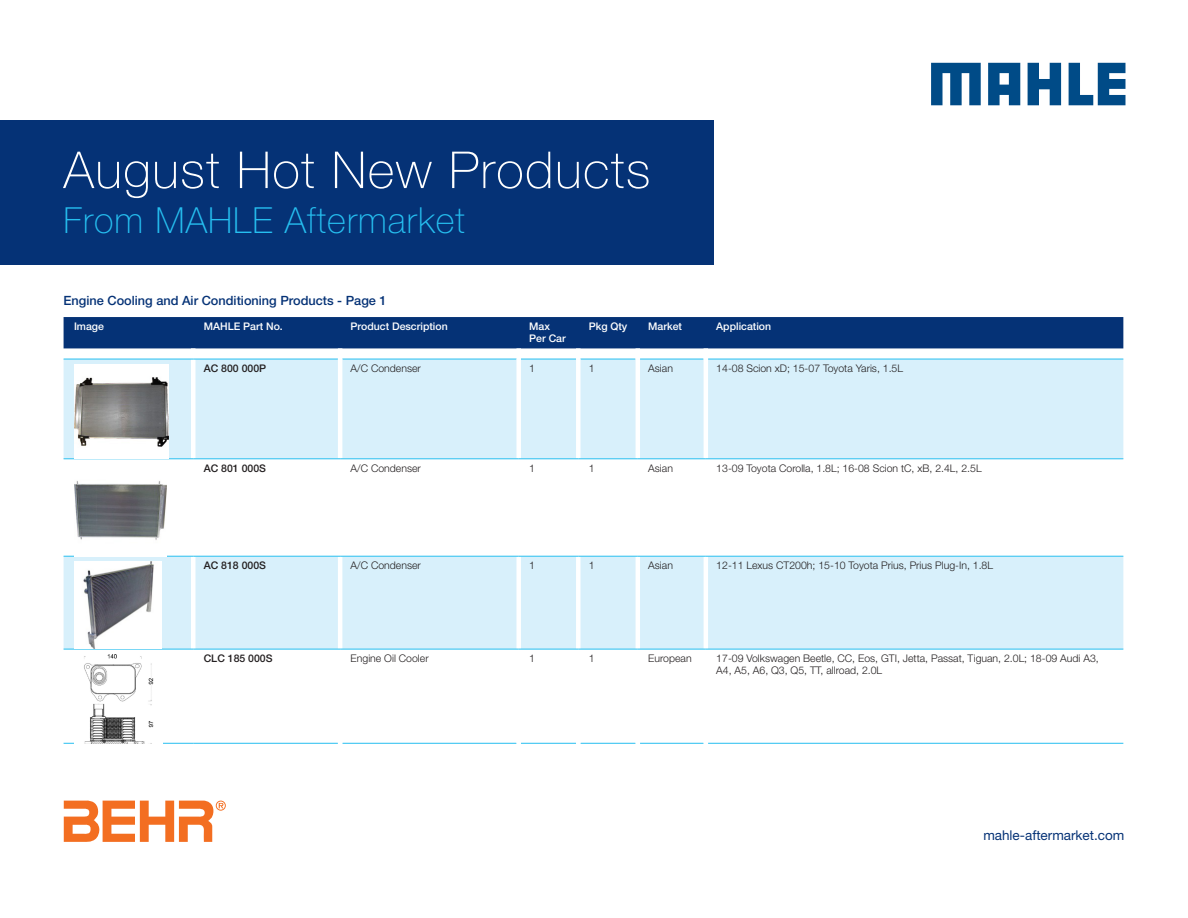
<style>
.page{position:relative;width:1188px;height:918px;background:#fff}
.page>*{position:absolute;margin:0;border:0;box-sizing:border-box;transform-origin:0 0}
.t1{font:100 51px "Helvetica Neue LT Pro";letter-spacing:.03em;color:#fff}
.t2{font:100 36px "Helvetica Neue";letter-spacing:.03em;color:#26bff0}
.t3{font:13.5px "Helvetica Neue LT Pro";color:#053276}
.XX___100___Copy___He{font:500 12.75px "Helvetica Neue LT Pro";color:#053276}
.AM___100___Narrow{font:300 10.5px/12px "Helvetica Neue LT Pro";color:#231f20}
.AM___100___Narrow-2{font:500 10.5px/12px "Helvetica Neue LT Pro";color:#fff}
.AM___100___Narrow-3{font:500 10.5px "Helvetica Neue LT Pro";color:#231f20}
</style>
<div class="page">
<div style="left:0;top:120px;width:714px;height:145px;background:#053276"></div>
<svg style="left:931px;top:63px;width:50px;height:42px"></svg>
<svg style="left:1028px;top:63px;width:33px;height:42px"></svg>
<svg style="left:1069px;top:63px;width:56px;height:42px"></svg>
<svg style="left:988px;top:63px;width:32px;height:42px"></svg>
<div style="left:64px;top:317px;width:1059px;height:31px;background:#053276"></div>
<div style="left:64px;top:360px;width:1059px;height:99px;background:#d8f0fb"></div>
<svg style="left:64px;top:484px;width:1059px;height:259px"></svg>
<div style="left:191px;top:359px;width:5px;height:100px;background:#fff"></div>
<div style="left:191px;top:459px;width:5px;height:97px;background:#fff"></div>
<hr style="left:338px;top:459px;width:4px;height:97px;background:#fff">
<div style="left:516px;top:459px;width:5px;height:97px;background:#fff"></div>
<div style="left:576px;top:459px;width:5px;height:97px;background:#fff"></div>
<hr style="left:636px;top:459px;width:4px;height:97px;background:#fff">
<div style="left:191px;top:556px;width:5px;height:93px;background:#fff"></div>
<hr style="left:338px;top:556px;width:4px;height:93px;background:#fff">
<div style="left:516px;top:556px;width:5px;height:93px;background:#fff"></div>
<div style="left:576px;top:556px;width:5px;height:93px;background:#fff"></div>
<hr style="left:636px;top:556px;width:4px;height:93px;background:#fff">
<div style="left:191px;top:649px;width:5px;height:94px;background:#fff"></div>
<hr style="left:64px;top:359px;width:129px;height:1px;background:#26bff0">
<hr style="left:193px;top:359px;width:145px;height:1px;background:#26bff0">
<hr style="left:342px;top:359px;width:174px;height:1px;background:#26bff0">
<hr style="left:521px;top:359px;width:55px;height:1px;background:#26bff0">
<hr style="left:581px;top:359px;width:55px;height:1px;background:#26bff0">
<hr style="left:640px;top:359px;width:64px;height:1px;background:#26bff0">
<hr style="left:708px;top:359px;width:415px;height:1px;background:#26bff0">
<hr style="left:64px;top:743px;width:129px;height:1px;background:#26bff0">
<hr style="left:193px;top:743px;width:145px;height:1px;background:#26bff0">
<hr style="left:342px;top:743px;width:174px;height:1px;background:#26bff0">
<hr style="left:521px;top:743px;width:55px;height:1px;background:#26bff0">
<hr style="left:581px;top:743px;width:55px;height:1px;background:#26bff0">
<hr style="left:640px;top:743px;width:64px;height:1px;background:#26bff0">
<hr style="left:708px;top:743px;width:415px;height:1px;background:#26bff0">
<hr style="left:338px;top:649px;width:4px;height:94px;background:#fff">
<div style="left:516px;top:649px;width:5px;height:94px;background:#fff"></div>
<div style="left:576px;top:649px;width:5px;height:94px;background:#fff"></div>
<hr style="left:636px;top:649px;width:4px;height:94px;background:#fff">
<hr style="left:338px;top:359px;width:4px;height:100px;background:#fff">
<div style="left:516px;top:359px;width:5px;height:100px;background:#fff"></div>
<div style="left:576px;top:359px;width:5px;height:100px;background:#fff"></div>
<hr style="left:636px;top:359px;width:4px;height:100px;background:#fff">
<hr style="left:704px;top:359px;width:4px;height:100px;background:#fff">
<hr style="left:704px;top:459px;width:4px;height:97px;background:#fff">
<hr style="left:704px;top:556px;width:4px;height:93px;background:#fff">
<hr style="left:704px;top:649px;width:4px;height:94px;background:#fff">
<hr style="left:64px;top:459px;width:129px;height:1px;background:#26bff0">
<hr style="left:193px;top:459px;width:147px;height:1px;background:#26bff0">
<hr style="left:340px;top:459px;width:179px;height:1px;background:#26bff0">
<hr style="left:519px;top:459px;width:59px;height:1px;background:#26bff0">
<hr style="left:578px;top:459px;width:60px;height:1px;background:#26bff0">
<hr style="left:638px;top:459px;width:68px;height:1px;background:#26bff0">
<hr style="left:706px;top:459px;width:417px;height:1px;background:#26bff0">
<hr style="left:64px;top:556px;width:129px;height:1px;background:#26bff0">
<hr style="left:193px;top:556px;width:147px;height:1px;background:#26bff0">
<hr style="left:340px;top:556px;width:179px;height:1px;background:#26bff0">
<hr style="left:519px;top:556px;width:59px;height:1px;background:#26bff0">
<hr style="left:578px;top:556px;width:60px;height:1px;background:#26bff0">
<hr style="left:638px;top:556px;width:68px;height:1px;background:#26bff0">
<hr style="left:706px;top:556px;width:417px;height:1px;background:#26bff0">
<hr style="left:64px;top:649px;width:129px;height:1px;background:#26bff0">
<hr style="left:193px;top:649px;width:147px;height:1px;background:#26bff0">
<hr style="left:340px;top:649px;width:179px;height:1px;background:#26bff0">
<hr style="left:519px;top:649px;width:59px;height:1px;background:#26bff0">
<hr style="left:578px;top:649px;width:60px;height:1px;background:#26bff0">
<hr style="left:638px;top:649px;width:68px;height:1px;background:#26bff0">
<hr style="left:706px;top:649px;width:417px;height:1px;background:#26bff0">
<img style="left:74px;top:365px;width:94px;height:94px">
<img style="left:74px;top:481px;width:92px;height:75px">
<img style="left:74px;top:562px;width:88px;height:87px">
<img style="left:74px;top:654px;width:89px;height:89px">
<svg style="left:64px;top:801px;width:162px;height:41px"></svg>
<h1 class="t1" style="left:64px;top:140px;width:588px">August Hot New Products</h1>
<h2 class="t2" style="left:64px;top:200px;width:403px">From MAHLE Aftermarket</h2>
<p class="XX___100___Copy___He" style="left:64px;top:292px;width:325px">Engine Cooling and Air Conditioning Products - Page 1</p>
<p class="AM___100___Narrow-2" style="left:74px;top:320px;width:31px">Image</p>
<p class="AM___100___Narrow-2" style="left:204px;top:320px;width:81px">MAHLE Part No.</p>
<p class="AM___100___Narrow-2" style="left:351px;top:320px;width:99px">Product Description</p>
<p class="AM___100___Narrow-2" style="left:529px;top:320px;width:38px">Max<br>Per Car</p>
<p class="AM___100___Narrow-2" style="left:589px;top:320px;width:40px">Pkg Qty</p>
<p class="AM___100___Narrow-2" style="left:648px;top:320px;width:35px">Market</p>
<p class="AM___100___Narrow-2" style="left:716px;top:320px;width:56px">Application</p>
<p class="AM___100___Narrow-3" style="left:204px;top:362px;width:64px">AC 800 000P</p>
<p class="AM___100___Narrow" style="left:351px;top:362px;width:72px">A/C Condenser</p>
<p class="AM___100___Narrow" style="left:529px;top:362px;width:7px">1</p>
<p class="AM___100___Narrow" style="left:589px;top:362px;width:7px">1</p>
<p class="AM___100___Narrow" style="left:648px;top:362px;width:26px">Asian</p>
<p class="AM___100___Narrow" style="left:716px;top:362px;width:188px">14-08 Scion xD; 15-07 Toyota Yaris, 1.5L</p>
<p class="AM___100___Narrow-3" style="left:204px;top:461px;width:64px">AC 801 000S</p>
<p class="AM___100___Narrow" style="left:351px;top:462px;width:72px">A/C Condenser</p>
<p class="AM___100___Narrow" style="left:529px;top:462px;width:7px">1</p>
<p class="AM___100___Narrow" style="left:589px;top:462px;width:7px">1</p>
<p class="AM___100___Narrow" style="left:648px;top:462px;width:26px">Asian</p>
<p class="AM___100___Narrow" style="left:716px;top:462px;width:267px">13-09 Toyota Corolla, 1.8L; 16-08 Scion tC, xB, 2.4L, 2.5L</p>
<p class="AM___100___Narrow-3" style="left:204px;top:559px;width:64px">AC 818 000S</p>
<p class="AM___100___Narrow" style="left:351px;top:559px;width:72px">A/C Condenser</p>
<p class="AM___100___Narrow" style="left:529px;top:559px;width:7px">1</p>
<p class="AM___100___Narrow" style="left:589px;top:559px;width:7px">1</p>
<p class="AM___100___Narrow" style="left:648px;top:559px;width:26px">Asian</p>
<p class="AM___100___Narrow" style="left:716px;top:559px;width:278px">12-11 Lexus CT200h; 15-10 Toyota Prius, Prius Plug-In, 1.8L</p>
<p class="AM___100___Narrow-3" style="left:204px;top:652px;width:70px">CLC 185 000S</p>
<p class="AM___100___Narrow" style="left:351px;top:652px;width:80px">Engine Oil Cooler</p>
<p class="AM___100___Narrow" style="left:529px;top:652px;width:7px">1</p>
<p class="AM___100___Narrow" style="left:589px;top:652px;width:7px">1</p>
<p class="AM___100___Narrow" style="left:648px;top:652px;width:45px">European</p>
<p class="AM___100___Narrow" style="left:716px;top:652px;width:384px">17-09 Volkswagen Beetle, CC, Eos, GTI, Jetta, Passat, Tiguan, 2.0L; 18-09 Audi A3,<br>A4, A5, A6, Q3, Q5, TT, allroad, 2.0L</p>
<p class="t3" style="left:983px;top:827px;width:143px">mahle-aftermarket.com</p>
</div>
